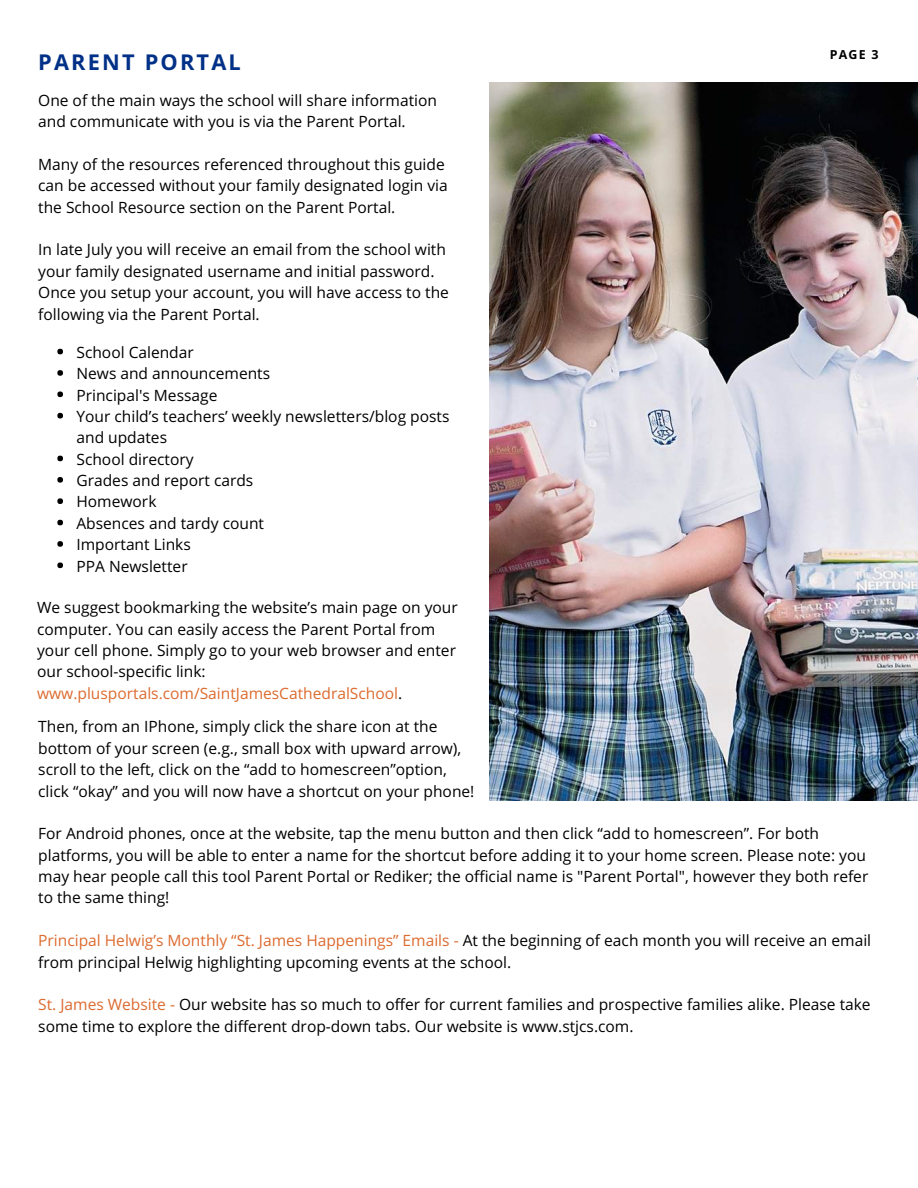
<style>
.page{position:relative;width:918px;height:1188px;background:#fff}
.page>*{position:absolute;margin:0;border:0;box-sizing:border-box;transform-origin:0 0}
.t1{font:700 21.75px "Open Sans";letter-spacing:.1em;color:#003087}
.t2{font:15.6px/21.3px "Open Sans";color:#000}
.t3{font:700 12.45px "Open Sans";color:#000}
.s1{color:#dc6b2f}
</style>
<div class="page">
<img style="left:489px;top:82px;width:429px;height:719px">
<svg style="left:57px;top:349px;width:6px;height:5px"></svg>
<svg style="left:57px;top:370px;width:6px;height:6px"></svg>
<svg style="left:57px;top:392px;width:6px;height:5px"></svg>
<svg style="left:57px;top:413px;width:6px;height:5px"></svg>
<svg style="left:57px;top:456px;width:6px;height:5px"></svg>
<svg style="left:57px;top:477px;width:6px;height:6px"></svg>
<svg style="left:57px;top:498px;width:6px;height:6px"></svg>
<svg style="left:57px;top:520px;width:6px;height:5px"></svg>
<svg style="left:57px;top:541px;width:6px;height:6px"></svg>
<svg style="left:57px;top:562px;width:6px;height:6px"></svg>
<h1 class="t1" style="left:38px;top:47px;width:204px">PARENT PORTAL</h1>
<p class="t2" style="left:38px;top:89px;width:400px">One of the main ways the school will share information and communicate with you is via the Parent Portal.</p>
<p class="t2" style="left:38px;top:153px;width:411px">Many of the resources referenced throughout this guide can be accessed without your family designated login via the School Resource section on the Parent Portal.</p>
<p class="t2" style="left:38px;top:239px;width:412px">In late July you will receive an email from the school with your family designated username and initial password.<br>Once you setup your account, you will have access to the following via the Parent Portal.</p>
<p class="t2" style="left:76px;top:341px;width:374px">School Calendar<br>News and announcements<br>Principal's Message<br>Your child’s teachers’ weekly newsletters/blog posts and updates<br>School directory<br>Grades and report cards<br>Homework<br>Absences and tardy count<br>Important Links<br>PPA Newsletter</p>
<p class="t2" style="left:37px;top:596px;width:422px">We suggest bookmarking the website’s main page on your computer. You can easily access the Parent Portal from your cell phone. Simply go to your web browser and enter our school-specific link: <span class="s1">www.plusportals.com/SaintJamesCathedralSchool</span>.</p>
<p class="t3" style="left:830px;top:46px;width:50px">PAGE 3</p>
<p class="t2" style="left:38px;top:716px;width:438px">Then, from an IPhone, simply click the share icon at the bottom of your screen (e.g., small box with upward arrow), scroll to the left, click on the “add to homescreen”option, click “okay” and you will now have a shortcut on your phone!</p>
<p class="t2" style="left:38px;top:823px;width:832px">For Android phones, once at the website, tap the menu button and then click “add to homescreen”. For both platforms, you will be able to enter a name for the shortcut before adding it to your home screen. Please note: you may hear people call this tool Parent Portal or Rediker; the official name is "Parent Portal", however they both refer to the same thing!</p>
<p class="t2" style="left:38px;top:929px;width:834px"><span class="s1">Principal Helwig’s Monthly “St. James Happenings” Emails -</span> At the beginning of each month you will receive an email from principal Helwig highlighting upcoming events at the school.</p>
<p class="t2" style="left:38px;top:994px;width:834px"><span class="s1">St. James Website -</span> Our website has so much to offer for current families and prospective families alike. Please take some time to explore the different drop-down tabs. Our website is www.stjcs.com.</p>
</div>
